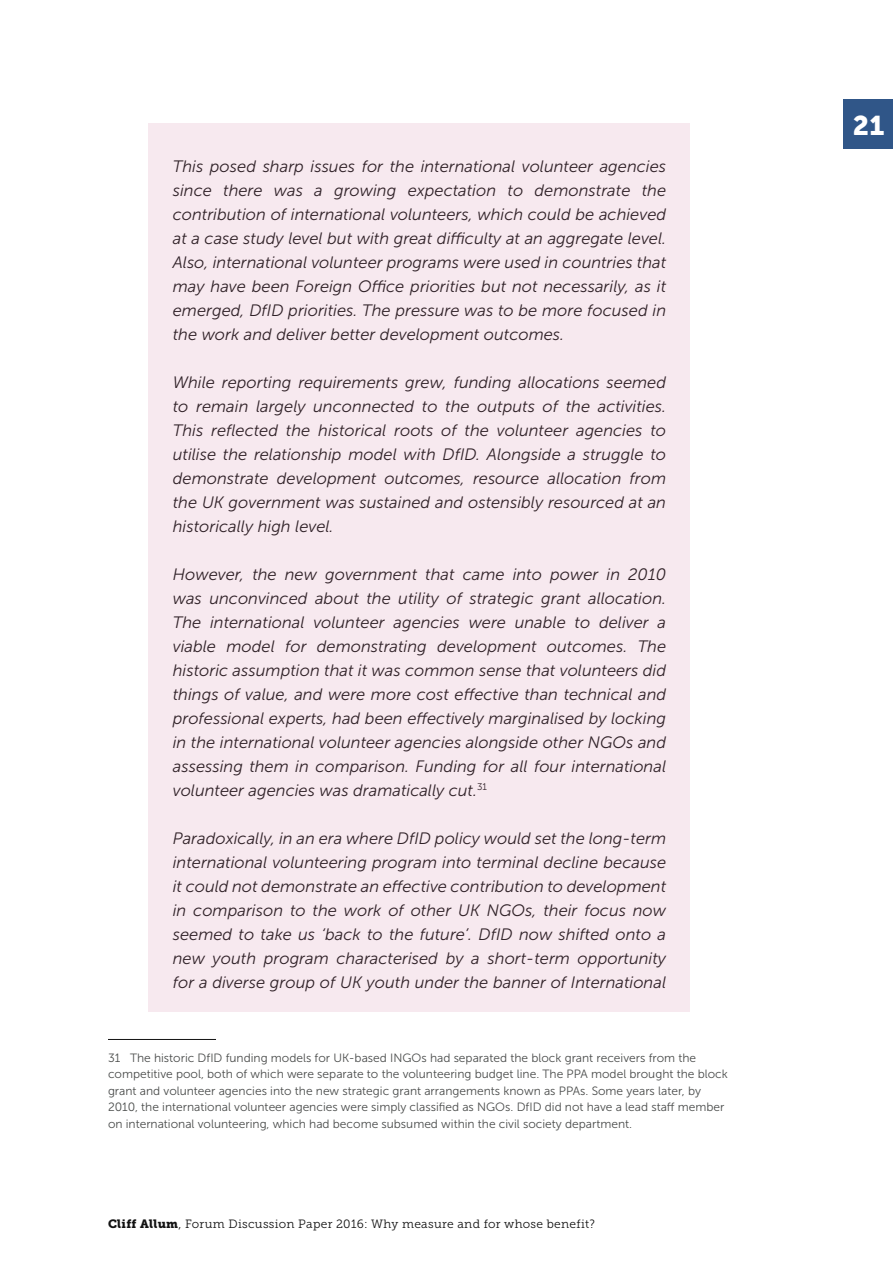
<style>
.page{position:relative;width:893px;height:1263px;background:#fff}
.page>*{position:absolute;margin:0;border:0;box-sizing:border-box;transform-origin:0 0}
.t1{font:27px "Museo Sans 900";color:#fff}
.t2{font:italic 16.5px/24px "Museo Sans 300";color:#212222;text-align:justify}
.t3{font:12px/16.5px "Museo Sans 300";color:#4a4c4b}
.t4{font:12px "Museo Slab 300";letter-spacing:.025em;color:#121212}
.s1{font-family:"Museo Slab 900"}
</style>
<div class="page">
<div style="left:844px;top:100px;width:49px;height:49px;background:#305688"></div>
<hr style="left:108px;top:1039px;width:108px;height:1px;background:#121212">
<div style="left:149px;top:124px;width:541px;height:888px;background:#f7e9ef"></div>
<p class="t2" style="left:173px;top:154px;width:495px">This posed sharp issues for the international volunteer agencies since there was a growing expectation to demonstrate the contribution of international volunteers, which could be achieved at a case study level but with great difficulty at an aggregate level.<br>Also, international volunteer programs were used in countries that may have been Foreign Office priorities but not necessarily, as it emerged, DfID priorities. The pressure was to be more focused in the work and deliver better development outcomes.</p>
<p class="t2" style="left:173px;top:370px;width:495px">While reporting requirements grew, funding allocations seemed to remain largely unconnected to the outputs of the activities.<br>This reflected the historical roots of the volunteer agencies to utilise the relationship model with DfID. Alongside a struggle to demonstrate development outcomes, resource allocation from the UK government was sustained and ostensibly resourced at an historically high level.</p>
<p class="t2" style="left:173px;top:562px;width:495px">However, the new government that came into power in 2010 was unconvinced about the utility of strategic grant allocation.<br>The international volunteer agencies were unable to deliver a viable model for demonstrating development outcomes. The historic assumption that it was common sense that volunteers did things of value, and were more cost effective than technical and professional experts, had been effectively marginalised by locking in the international volunteer agencies alongside other NGOs and assessing them in comparison. Funding for all four international volunteer agencies was dramatically cut.<sup>31</sup></p>
<p class="t2" style="left:173px;top:826px;width:495px">Paradoxically, in an era where DfID policy would set the long-term international volunteering program into terminal decline because it could not demonstrate an effective contribution to development in comparison to the work of other UK NGOs, their focus now seemed to take us ‘back to the future’. DfID now shifted onto a new youth program characterised by a short-term opportunity for a diverse group of UK youth under the banner of International</p>
<p class="t3" style="left:108px;top:1050px;width:621px">31 The historic DfID funding models for UK-based INGOs had separated the block grant receivers from the competitive pool, both of which were separate to the volunteering budget line. The PPA model brought the block grant and volunteer agencies into the new strategic grant arrangements known as PPAs. Some years later, by 2010, the international volunteer agencies were simply classified as NGOs. DfID did not have a lead staff member on international volunteering, which had become subsumed within the civil society department.</p>
<p class="t4" style="left:108px;top:1218px;width:488px"><span class="s1">Cliff Allum</span>, Forum Discussion Paper 2016: Why measure and for whose benefit?</p>
<h1 class="t1" style="left:853px;top:110px;width:33px">21</h1>
</div>
